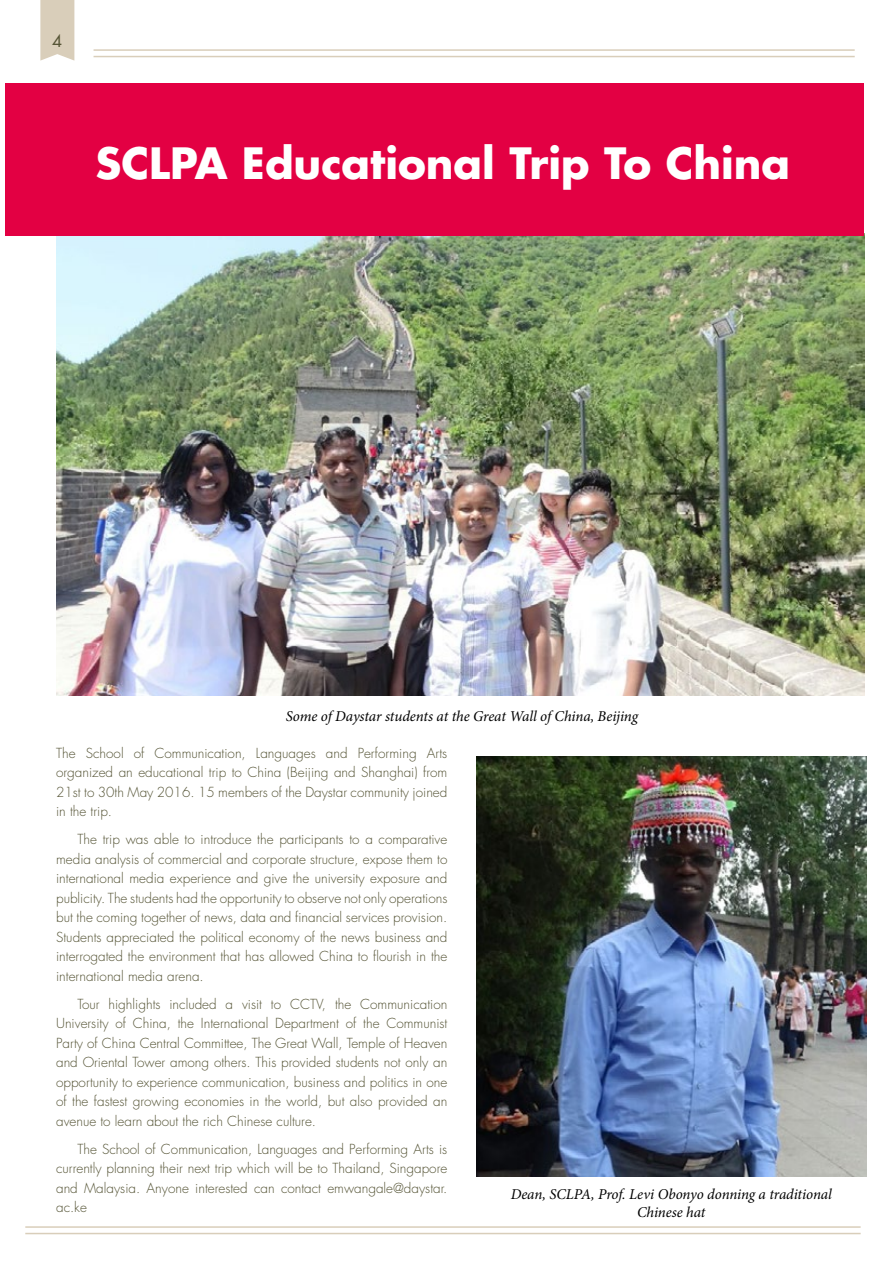
<style>
.page{position:relative;width:893px;height:1263px;background:#fff}
.page>*{position:absolute;margin:0;border:0;box-sizing:border-box;transform-origin:0 0}
.t1{font:700 42px "Futura";color:#fff}
.t2{font:16.5px "Futura";color:#545334}
.t3{font:italic 15px/18px "Minion Pro";letter-spacing:-.01em;color:#000;text-align:center}
.t4{font:300 13.5px/19.5px "Futura";color:#545334;text-align:justify}
</style>
<div class="page">
<hr style="left:94px;top:56px;width:761px;height:1px;background:#d9ceba">
<hr style="left:94px;top:49px;width:761px;height:2px;background:#d9ceba">
<hr style="left:25px;top:1226px;width:836px;height:2px;background:#d9ceba">
<hr style="left:25px;top:1233px;width:836px;height:1px;background:#d9ceba">
<svg style="left:40px;top:0;width:34px;height:61px"></svg>
<img style="left:56px;top:236px;width:808px;height:460px">
<div style="left:5px;top:83px;width:859px;height:153px;background:#e30043"></div>
<img style="left:476px;top:756px;width:390px;height:420px">
<p class="t2" style="left:52px;top:30px;width:12px">4</p>
<h1 class="t1" style="left:96px;top:135px;width:696px">SCLPA Educational Trip To China</h1>
<p class="t3" style="left:286px;top:707px;width:354px">Some of Daystar students at the Great Wall of China, Beijing</p>
<p class="t4" style="left:56px;top:743px;width:393px">The School of Communication, Languages and Performing Arts organized an educational trip to China (Beijing and Shanghai) from 21st to 30th May 2016. 15 members of the Daystar community joined in the trip.</p>
<p class="t4" style="left:56px;top:830px;width:393px;text-indent:21px">The trip was able to introduce the participants to a comparative media analysis of commercial and corporate structure, expose them to international media experience and give the university exposure and publicity. The students had the opportunity to observe not only operations but the coming together of news, data and financial services provision.<br>Students appreciated the political economy of the news business and interrogated the environment that has allowed China to flourish in the international media arena.</p>
<p class="t4" style="left:56px;top:994px;width:393px;text-indent:21px">Tour highlights included a visit to CCTV, the Communication University of China, the International Department of the Communist Party of China Central Committee, The Great Wall, Temple of Heaven and Oriental Tower among others. This provided students not only an opportunity to experience communication, business and politics in one of the fastest growing economies in the world, but also provided an avenue to learn about the rich Chinese culture.</p>
<p class="t4" style="left:56px;top:1139px;width:393px;text-indent:21px">The School of Communication, Languages and Performing Arts is currently planning their next trip which will be to Thailand, Singapore and Malaysia. Anyone interested can contact emwangale@daystar. ac.ke</p>
<p class="t3" style="left:511px;top:1185px;width:323px">Dean, SCLPA, Prof. Levi Obonyo donning a traditional<br>Chinese hat</p>
</div>
